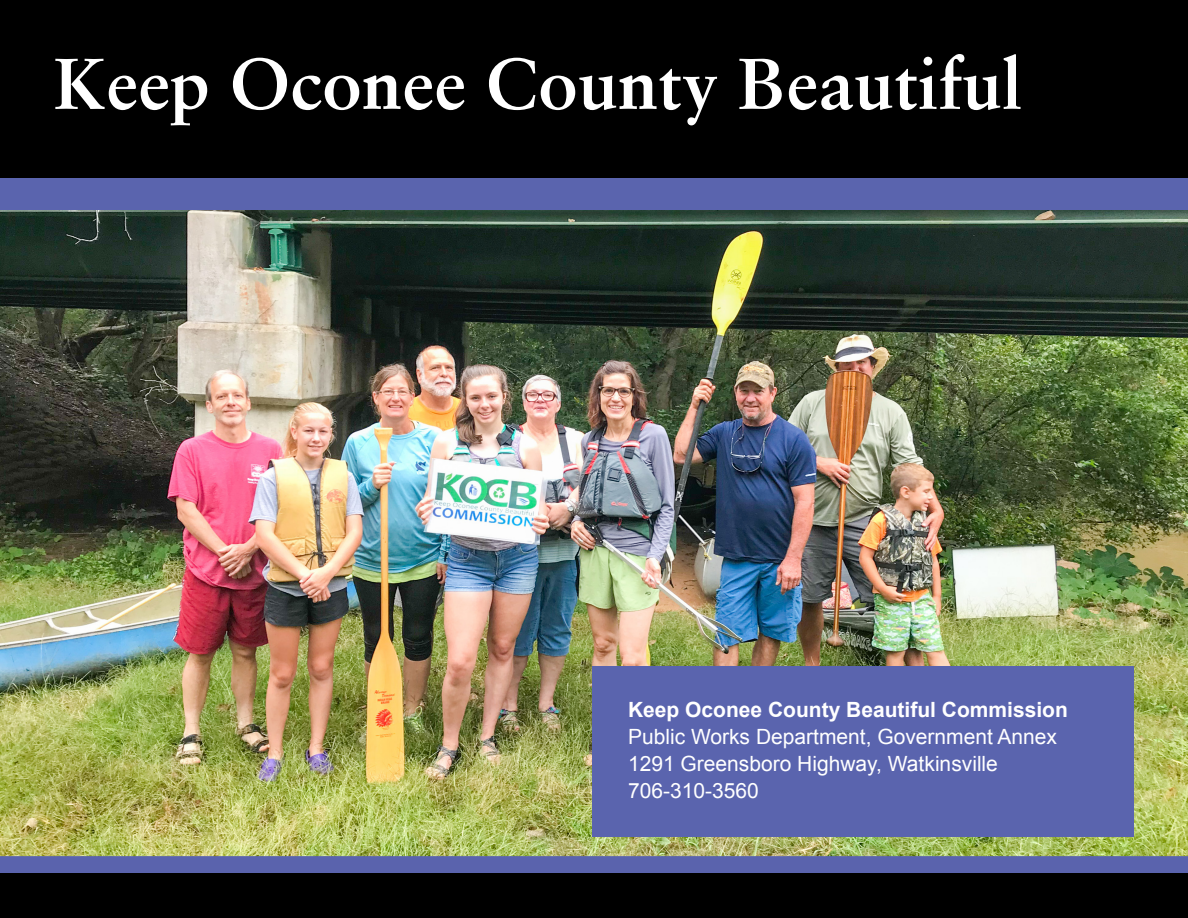
<style>
.page{position:relative;width:1188px;height:918px;background:#fff}
.page>*{position:absolute;margin:0;border:0;box-sizing:border-box;transform-origin:0 0}
.t1{font:700 72px "Sabon LT Pro";color:#fff}
.t2{font:21px "Arial";color:#fff}
.t3{font:700 21px "Arial";color:#fff}
</style>
<div class="page">
<img style="left:0;top:210px;width:1188px;height:646px">
<div style="left:0;top:856px;width:1188px;height:17px;background:#5a63ad"></div>
<div style="left:0;top:873px;width:1188px;height:45px;background:#000"></div>
<div style="left:593px;top:666px;width:541px;height:171px;background:#5a64ae"></div>
<div style="left:0;top:176px;width:1188px;height:34px;background:#5a64ae"></div>
<div style="left:0;top:0;width:1188px;height:177px;background:#000"></div>
<p class="t1" style="left:54px;top:39px;width:970px">Keep Oconee County Beautiful</p>
<p class="t3" style="left:628px;top:696px;width:441px">Keep Oconee County Beautiful Commission</p>
<p class="t2" style="left:628px;top:723px;width:431px">Public Works Department, Government Annex</p>
<p class="t2" style="left:628px;top:750px;width:371px">1291 Greensboro Highway, Watkinsville</p>
<p class="t2" style="left:628px;top:777px;width:132px">706-310-3560</p>
</div>
